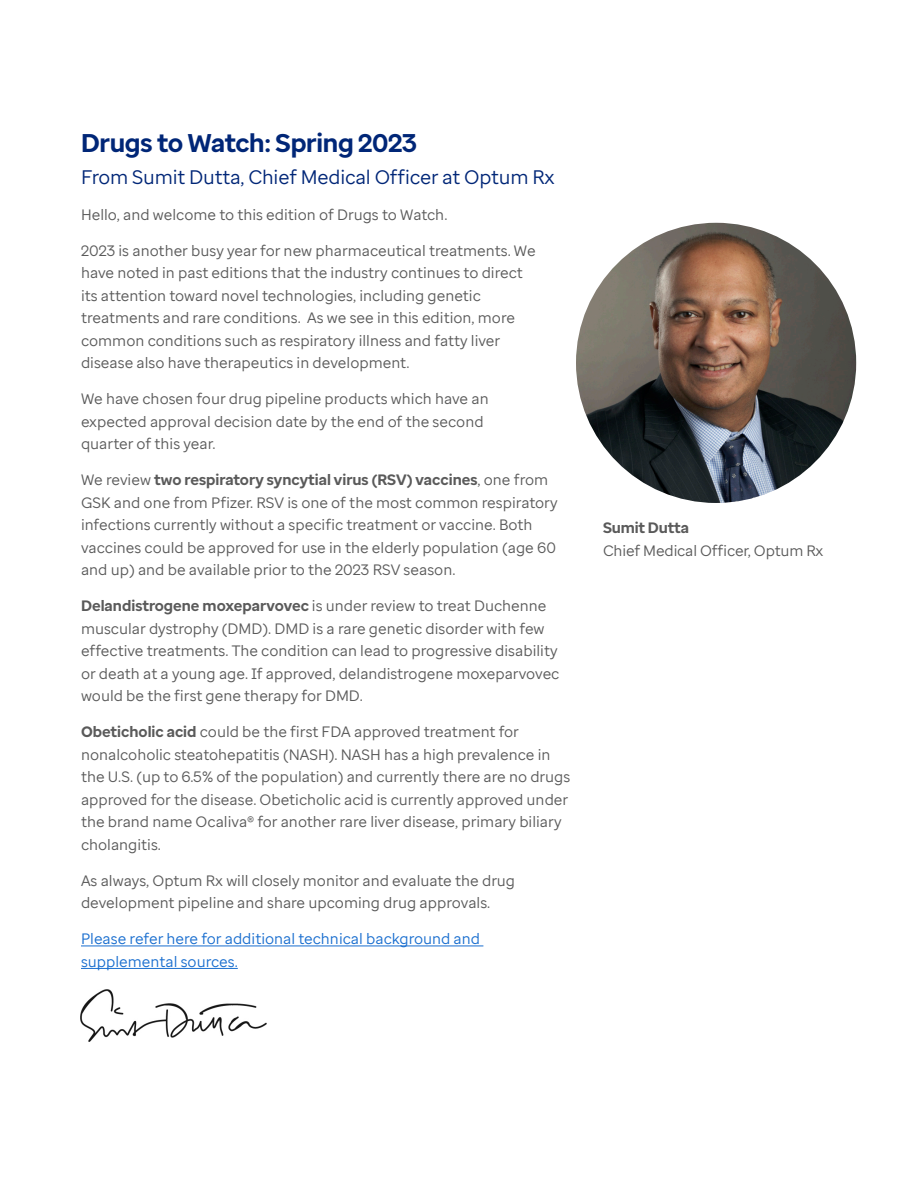
<style>
.page{position:relative;width:918px;height:1188px;background:#fff}
.page>*{position:absolute;margin:0;border:0;box-sizing:border-box;transform-origin:0 0}
.Section_Head___Subhe{font:700 25.5px "Optum Sans";letter-spacing:-.01em;color:#002677}
.Section_Head___Subhe-2{font:19.5px "Optum Sans";letter-spacing:-.01em;color:#002677}
.Body_Copy__10_15_dar{font:15px/22.5px "Optum Sans";color:#5a5a5a}
.Body_Copy__10_15_dar-2{font:15px/22.5px "Optum Sans";color:#196ecf}
.Body_Copy__10_15_dar-3{font:700 15px "Optum Sans";letter-spacing:-.01em;color:#5a5a5a}
.s1{font-weight:700}
</style>
<div class="page">
<hr style="left:81px;top:946px;width:402px;height:1px;background:#196ecf">
<hr style="left:81px;top:968px;width:157px;height:1px;background:#196ecf">
<img style="left:576px;top:223px;width:280px;height:280px;border-radius:140px">
<img style="left:81px;top:989px;width:185px;height:52px">
<p class="Section_Head___Subhe" style="left:81px;top:126px;width:337px">Drugs to Watch: Spring 2023</p>
<p class="Section_Head___Subhe-2" style="left:81px;top:164px;width:475px">From Sumit Dutta, Chief Medical Officer at Optum Rx</p>
<p class="Body_Copy__10_15_dar" style="left:81px;top:203px;width:368px">Hello, and welcome to this edition of Drugs to Watch.</p>
<p class="Body_Copy__10_15_dar" style="left:81px;top:239px;width:456px">2023 is another busy year for new pharmaceutical treatments. We have noted in past editions that the industry continues to direct its attention toward novel technologies, including genetic treatments and rare conditions. As we see in this edition, more common conditions such as respiratory illness and fatty liver disease also have therapeutics in development.</p>
<p class="Body_Copy__10_15_dar" style="left:81px;top:388px;width:409px">We have chosen four drug pipeline products which have an expected approval decision date by the end of the second quarter of this year.</p>
<p class="Body_Copy__10_15_dar" style="left:81px;top:469px;width:478px">We review <span class="s1">two respiratory syncytial virus (RSV) vaccines</span>, one from GSK and one from Pfizer. RSV is one of the most common respiratory infections currently without a specific treatment or vaccine. Both vaccines could be approved for use in the elderly population (age 60 and up) and be available prior to the 2023 RSV season.</p>
<p class="Body_Copy__10_15_dar" style="left:81px;top:595px;width:480px"><span class="s1">Delandistrogene moxeparvovec</span> is under review to treat Duchenne muscular dystrophy (DMD). DMD is a rare genetic disorder with few effective treatments. The condition can lead to progressive disability or death at a young age. If approved, delandistrogene moxeparvovec would be the first gene therapy for DMD.</p>
<p class="Body_Copy__10_15_dar" style="left:81px;top:721px;width:491px"><span class="s1">Obeticholic acid</span> could be the first FDA approved treatment for nonalcoholic steatohepatitis (NASH). NASH has a high prevalence in the U.S. (up to 6.5% of the population) and currently there are no drugs approved for the disease. Obeticholic acid is currently approved under the brand name Ocaliva® for another rare liver disease, primary biliary cholangitis.</p>
<p class="Body_Copy__10_15_dar" style="left:81px;top:869px;width:436px">As always, Optum Rx will closely monitor and evaluate the drug development pipeline and share upcoming drug approvals.</p>
<p class="Body_Copy__10_15_dar-2" style="left:81px;top:928px;width:401px">Please refer here for additional technical background and supplemental sources.</p>
<p class="Body_Copy__10_15_dar-3" style="left:603px;top:518px;width:88px">Sumit Dutta</p>
<p class="Body_Copy__10_15_dar" style="left:603px;top:539px;width:222px">Chief Medical Officer, Optum Rx</p>
</div>
